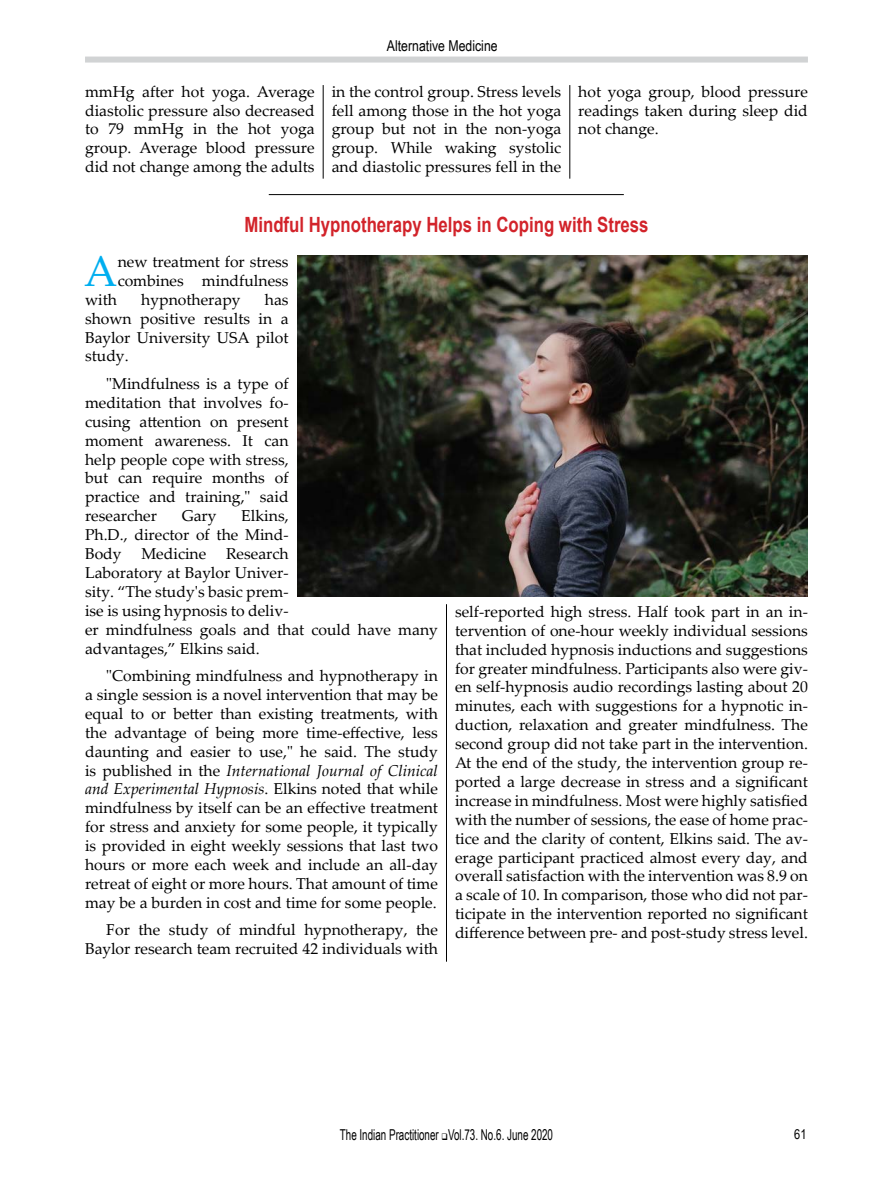
<style>
.page{position:relative;width:893px;height:1191px;background:#fff}
.page>*{position:absolute;margin:0;border:0;box-sizing:border-box;transform-origin:0 0}
.t1{font:42.9px "Palatino Linotype";color:#00aeef}
.t2{font:700 21px "Arial";color:#d2232a;scale:.8 1}
.t3{font:15.75px/18.9px "Palatino Linotype";color:#000;text-align:justify}
.t4{font:15px "Arial Narrow";color:#000;scale:.8 1}
.t5{font:15px "Arial Narrow";color:#000}
.t6{font:13.5px "Arial Narrow";color:#000}
.s1{font-style:italic}
</style>
<div class="page">
<div style="left:85px;top:57px;width:723px;height:6px;background:#d1d3d4"></div>
<img style="left:297px;top:255px;width:511px;height:342px">
<hr style="left:446px;top:604px;width:1px;height:357px;background:#000">
<hr style="left:269px;top:194px;width:355px;height:1px;background:#000">
<hr style="left:323px;top:85px;width:1px;height:94px;background:#000">
<hr style="left:570px;top:85px;width:1px;height:94px;background:#000">
<p class="t5" style="left:387px;top:35px;width:112px">Alternative Medicine</p>
<p class="t3" style="left:85px;top:81px;width:231px">mmHg after hot yoga. Average diastolic pressure also decreased to 79 mmHg in the hot yoga group. Average blood pressure did not change among the adults</p>
<p class="t3" style="left:332px;top:81px;width:231px">in the control group. Stress levels fell among those in the hot yoga group but not in the non-yoga group. While waking systolic and diastolic pressures fell in the</p>
<p class="t3" style="left:578px;top:81px;width:231px">hot yoga group, blood pressure readings taken during sleep did not change.</p>
<h2 class="t2" style="left:244px;top:210px;width:507px">Mindful Hypnotherapy Helps in Coping with Stress</h2>
<h1 class="t1" style="left:84px;top:241px;width:35px">A</h1>
<p class="t3" style="left:118px;top:251px;width:172px">new treatment for stress combines mindfulness</p>
<p class="t3" style="left:85px;top:289px;width:34px">with</p>
<p class="t3" style="left:141px;top:289px;width:101px">hypnotherapy</p>
<p class="t3" style="left:85px;top:289px;width:205px;text-indent:180px">has shown positive results in a Baylor University USA pilot study.</p>
<p class="t3" style="left:85px;top:373px;width:205px;text-indent:21px">"Mindfulness is a type of meditation that involves fo&shy;cusing attention on present moment awareness. It can help people cope with stress, but can require months of practice and training," said researcher</p>
<p class="t3" style="left:85px;top:506px;width:205px;text-indent:156px">Elkins, Ph.D., director of the Mind-Body</p>
<p class="t3" style="left:182px;top:506px;width:36px">Gary</p>
<p class="t3" style="left:85px;top:543px;width:354px;text-align:left;text-indent:141px">Research<br>Laboratory at Baylor Univer-<br>sity. “The study's basic prem-<br>ise is using hypnosis to deliv-<br>er mindfulness goals and that could have many advantages,” Elkins said.</p>
<p class="t3" style="left:85px;top:665px;width:354px;text-indent:21px">"Combining mindfulness and hypnotherapy in a single session is a novel intervention that may be equal to or better than existing treatments, with the advantage of being more time-effective, less daunting and easier to use," he said. The study is published in the <span class="s1">International Journal of Clinical and Experimental Hypnosis</span>. Elkins noted that while mindfulness by itself can be an effective treatment for stress and anxiety for some people, it typically is provided in eight weekly sessions that last two hours or more each week and include an all-day retreat of eight or more hours. That amount of time may be a burden in cost and time for some people.</p>
<p class="t3" style="left:85px;top:920px;width:354px;text-align:right">For the study of mindful hypnotherapy, the<br>Baylor research team recruited 42 individuals with</p>
<p class="t3" style="left:141px;top:543px;width:66px">Medicine</p>
<p class="t3" style="left:455px;top:601px;width:354px">self-reported high stress. Half took part in an in&shy;tervention of one-hour weekly individual sessions that included hypnosis inductions and suggestions for greater mindfulness. Participants also were giv&shy;en self-hypnosis audio recordings lasting about 20 minutes, each with suggestions for a hypnotic in&shy;duction, relaxation and greater mindfulness. The second group did not take part in the intervention.<br>At the end of the study, the intervention group re&shy;ported a large decrease in stress and a significant increase in mindfulness. Most were highly satisfied with the number of sessions, the ease of home prac&shy;tice and the clarity of content, Elkins said. The av&shy;erage participant practiced almost every day, and overall satisfaction with the intervention was 8.9 on a scale of 10. In comparison, those who did not par&shy;ticipate in the intervention reported no significant difference between pre- and post-study stress level.</p>
<p class="t4" style="left:340px;top:1124px;width:268px">The Indian Practitioner ❑Vol.73. No.6. June 2020</p>
<p class="t6" style="left:794px;top:1124px;width:14px">61</p>
</div>
